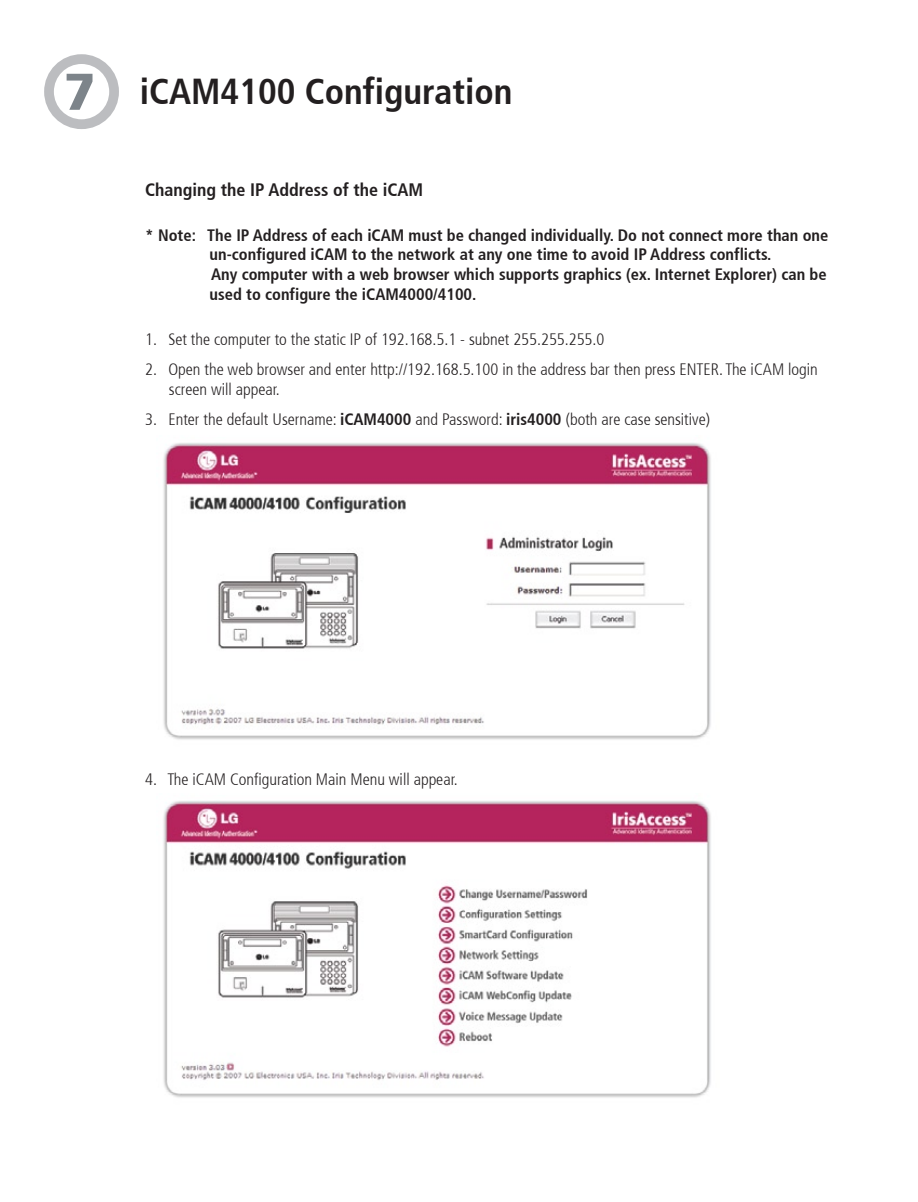
<style>
.page{position:relative;width:918px;height:1202px;background:#fff}
.page>*{position:absolute;margin:0;border:0;box-sizing:border-box;transform-origin:0 0}
.t1{font:700 condensed 36px "Frutiger 67";color:#231f20}
.t2{font:700 condensed 18px "Frutiger 67";color:#231f20}
.t3{font:300 condensed 16.5px/19.8px "Frutiger 47";color:#231f20}
.t4{font:700 condensed 16.5px/19.8px "Frutiger 67";color:#231f20}
.s1{font-family:"Frutiger 75";font-weight:900;font-stretch:normal;font-size:51.6px;color:#7d848a}
.s2{font-family:"Frutiger 67";font-weight:700}
</style>
<div class="page">
<div style="left:44px;top:54px;width:75px;height:75px;border:10px solid #bcbdc0;border-radius:50%"></div>
<img style="left:163px;top:442px;width:548px;height:298px">
<img style="left:163px;top:800px;width:548px;height:298px">
<p class="t1" style="left:64px;top:70px;width:450px"><span class="s1">7</span> iCAM4100 Configuration</p>
<p class="t2" style="left:145px;top:179px;width:279px">Changing the IP Address of the iCAM</p>
<p class="t4" style="left:210px;top:225px;width:620px;text-indent:-64px">* Note: The IP Address of each iCAM must be changed individually. Do not connect more than one un-configured iCAM to the network at any one time to avoid IP Address conflicts.<br>Any computer with a web browser which supports graphics (ex. Internet Explorer) can be used to configure the iCAM4000/4100.</p>
<p class="t3" style="left:145px;top:330px;width:461px">1. Set the computer to the static IP of 192.168.5.1 - subnet 255.255.255.0</p>
<p class="t3" style="left:169px;top:360px;width:650px;text-indent:-24px">2. Open the web browser and enter http://192.168.5.100 in the address bar then press ENTER. The iCAM login screen will appear.</p>
<p class="t3" style="left:145px;top:409px;width:566px">3. Enter the default Username: <span class="s2">iCAM4000</span> and Password: <span class="s2">iris4000</span> (both are case sensitive)</p>
<p class="t3" style="left:145px;top:769px;width:314px">4. The iCAM Configuration Main Menu will appear.</p>
</div>
